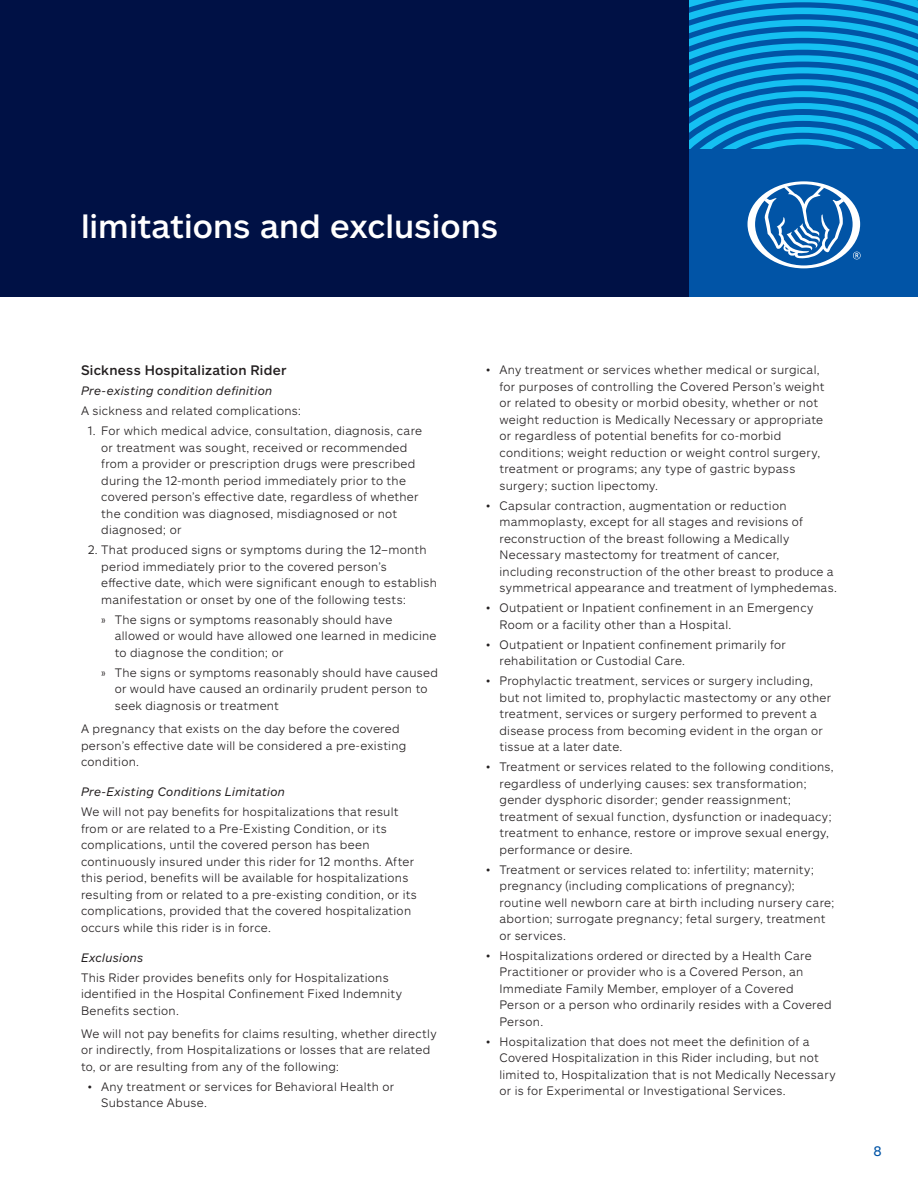
<style>
.page{position:relative;width:918px;height:1188px;background:#fff}
.page>*{position:absolute;margin:0;border:0;box-sizing:border-box;transform-origin:0 0}
.t1{font:500 33px "Allstate Sans";color:#fff}
.t2{font:500 13.5px "Allstate Sans";letter-spacing:.02em;color:#231f20}
.t3{font:13.5px "Allstate Sans";color:#0154a6}
.body{font:300 12px/16.5px "Allstate Sans";letter-spacing:.025em;color:#231f20}
.t4{font:italic 12px "Allstate Sans";letter-spacing:.025em;color:#231f20}
.s1{font-family:"Univers LT Std";font-stretch:condensed}
</style>
<div class="page">
<div style="left:0;top:0;width:918px;height:297px;background:#001145"></div>
<div style="left:689px;top:146px;width:229px;height:151px;background:#0154a6"></div>
<svg style="left:689px;top:0;width:229px;height:148px;background:#0b8dce"></svg>
<svg style="left:748px;top:181px;width:113px;height:87px"></svg>
<p class="t1" style="left:81px;top:205px;width:419px">limitations and exclusions</p>
<p class="t2" style="left:81px;top:362px;width:207px">Sickness Hospitalization Rider</p>
<p class="t4" style="left:81px;top:383px;width:193px">Pre-existing condition definition</p>
<p class="body" style="left:81px;top:402px;width:222px">A sickness and related complications:</p>
<p class="body" style="left:101px;top:422px;width:322px;text-indent:-14px">1. For which medical advice, consultation, diagnosis, care or treatment was sought, received or recommended from a provider or prescription drugs were prescribed during the 12-month period immediately prior to the covered person’s effective date, regardless of whether the condition was diagnosed, misdiagnosed or not diagnosed; or</p>
<p class="body" style="left:101px;top:541px;width:337px;text-indent:-14px">2. That produced signs or symptoms during the 12–month period immediately prior to the covered person’s effective date, which were significant enough to establish manifestation or onset by one of the following tests:</p>
<p class="body" style="left:115px;top:611px;width:323px;text-indent:-14px"><span class="s1">»</span> The signs or symptoms reasonably should have allowed or would have allowed one learned in medicine to diagnose the condition; or</p>
<p class="body" style="left:115px;top:664px;width:325px;text-indent:-14px"><span class="s1">»</span> The signs or symptoms reasonably should have caused or would have caused an ordinarily prudent person to seek diagnosis or treatment</p>
<p class="body" style="left:81px;top:720px;width:327px">A pregnancy that exists on the day before the covered person’s effective date will be considered a pre-existing condition.</p>
<p class="t4" style="left:81px;top:784px;width:206px">Pre-Existing Conditions Limitation</p>
<p class="body" style="left:81px;top:803px;width:337px">We will not pay benefits for hospitalizations that result from or are related to a Pre-Existing Condition, or its complications, until the covered person has been continuously insured under this rider for 12 months. After this period, benefits will be available for hospitalizations resulting from or related to a pre-existing condition, or its complications, provided that the covered hospitalization occurs while this rider is in force.</p>
<p class="t4" style="left:81px;top:950px;width:64px">Exclusions</p>
<p class="body" style="left:81px;top:969px;width:323px">This Rider provides benefits only for Hospitalizations identified in the Hospital Confinement Fixed Indemnity<br>Benefits section.</p>
<p class="body" style="left:81px;top:1025px;width:357px">We will not pay benefits for claims resulting, whether directly or indirectly, from Hospitalizations or losses that are related to, or are resulting from any of the following:</p>
<p class="body" style="left:101px;top:1078px;width:295px;text-indent:-14px">• Any treatment or services for Behavioral Health or<br>Substance Abuse.</p>
<p class="body" style="left:500px;top:361px;width:326px;text-indent:-14px">• Any treatment or services whether medical or surgical, for purposes of controlling the Covered Person’s weight or related to obesity or morbid obesity, whether or not weight reduction is Medically Necessary or appropriate or regardless of potential benefits for co-morbid conditions; weight reduction or weight control surgery, treatment or programs; any type of gastric bypass surgery; suction lipectomy.</p>
<p class="body" style="left:500px;top:497px;width:339px;text-indent:-14px">• Capsular contraction, augmentation or reduction mammoplasty, except for all stages and revisions of reconstruction of the breast following a Medically Necessary mastectomy for treatment of cancer,<br>including reconstruction of the other breast to produce a symmetrical appearance and treatment of lymphedemas.</p>
<p class="body" style="left:500px;top:599px;width:315px;text-indent:-14px">• Outpatient or Inpatient confinement in an Emergency<br>Room or a facility other than a Hospital.</p>
<p class="body" style="left:500px;top:636px;width:288px;text-indent:-14px">• Outpatient or Inpatient confinement primarily for rehabilitation or Custodial Care.</p>
<p class="body" style="left:500px;top:672px;width:333px;text-indent:-14px">• Prophylactic treatment, services or surgery including, but not limited to, prophylactic mastectomy or any other treatment, services or surgery performed to prevent a disease process from becoming evident in the organ or tissue at a later date.</p>
<p class="body" style="left:500px;top:758px;width:336px;text-indent:-14px">• Treatment or services related to the following conditions, regardless of underlying causes: sex transformation; gender dysphoric disorder; gender reassignment; treatment of sexual function, dysfunction or inadequacy; treatment to enhance, restore or improve sexual energy, performance or desire.</p>
<p class="body" style="left:500px;top:861px;width:337px;text-indent:-14px">• Treatment or services related to: infertility; maternity; pregnancy (including complications of pregnancy); routine well newborn care at birth including nursery care; abortion; surrogate pregnancy; fetal surgery, treatment or services.</p>
<p class="body" style="left:500px;top:947px;width:334px;text-indent:-14px">• Hospitalizations ordered or directed by a Health Care Practitioner or provider who is a Covered Person, an Immediate Family Member, employer of a Covered Person or a person who ordinarily resides with a Covered Person.</p>
<p class="body" style="left:500px;top:1033px;width:338px;text-indent:-14px">• Hospitalization that does not meet the definition of a Covered Hospitalization in this Rider including, but not limited to, Hospitalization that is not Medically Necessary or is for Experimental or Investigational Services.</p>
<p class="t3" style="left:873px;top:1142px;width:10px">8</p>
</div>
